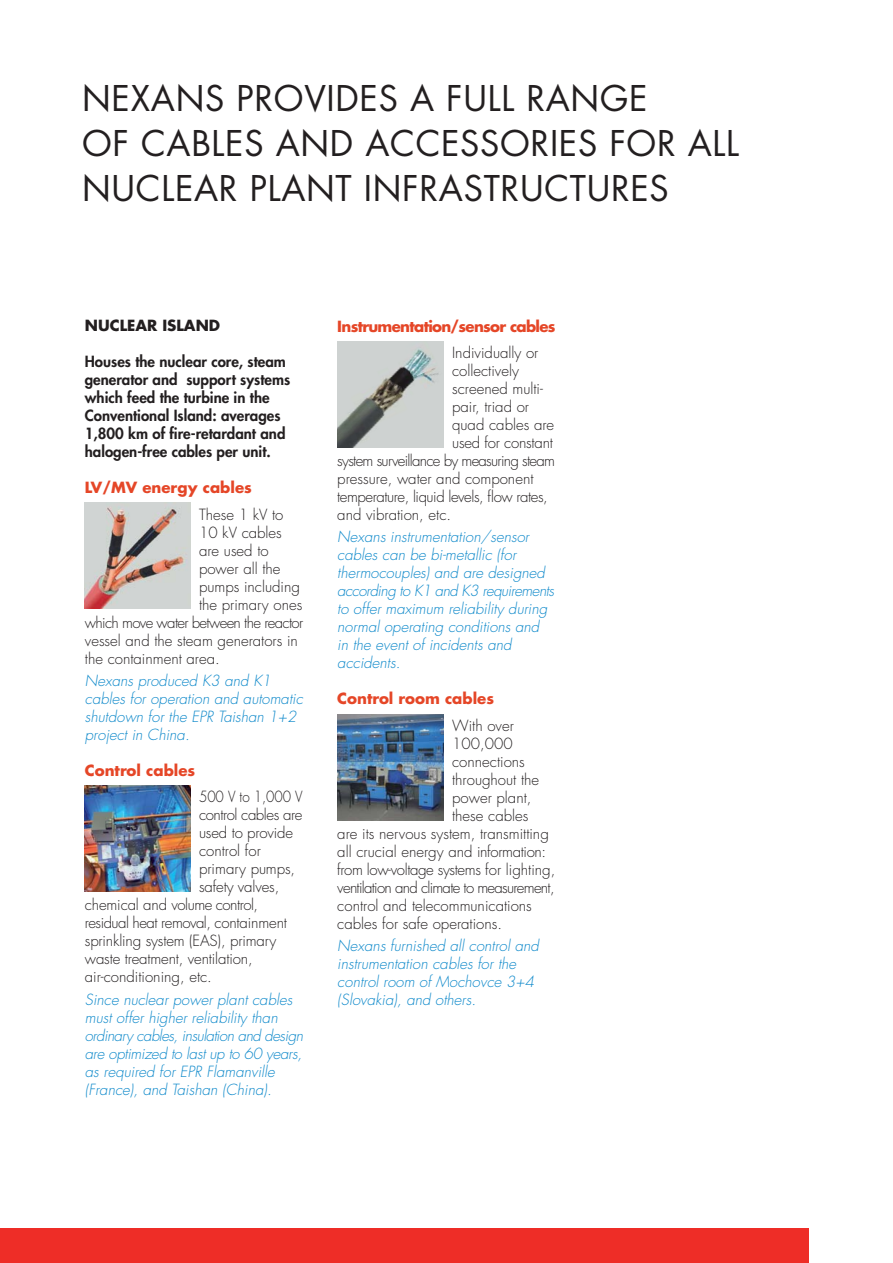
<style>
.page{position:relative;width:893px;height:1263px;background:#fff}
.page>*{position:absolute;margin:0;border:0;box-sizing:border-box;transform-origin:0 0}
.t1{font:34.5px/45px "Futura";letter-spacing:.02em;color:#231f20}
.t2{font:italic 300 15px/18px "Futura";color:#108acb}
.t3{font:300 15px "Futura";color:#231f20}
.t4{font:800 15px/18px "Futura";color:#231f20}
.t5{font:300 15px "Futura";letter-spacing:-.05em;color:#231f20}
.t6{font:300 15px "Futura";letter-spacing:-.035em;color:#231f20}
.t7{font:300 15px "Futura";letter-spacing:-.03em;color:#231f20}
.t8{font:700 15px "Futura";color:#e54627}
.t9{font:300 15px "Futura";letter-spacing:-.025em;color:#231f20}
.t10{font:300 15px "Futura";letter-spacing:-.045em;color:#231f20}
.t11{font:700 15px "Futura";letter-spacing:-.045em;color:#e54627}
.t12{font:700 15px "Futura";color:#231f20}
.t13{font:300 15px "Futura";color:#231f20;scale:.9 1}
</style>
<div class="page">
<div style="left:0;top:1229px;width:808px;height:34px;background:#ee2d27"></div>
<img style="left:84px;top:785px;width:106px;height:106px">
<img style="left:337px;top:341px;width:106px;height:106px">
<img style="left:337px;top:714px;width:106px;height:106px">
<img style="left:84px;top:502px;width:106px;height:106px">
<h1 class="t1" style="left:82px;top:79px;width:658px">NEXANS PROVIDES A FULL RANGE<br>OF CABLES AND ACCESSORIES FOR ALL<br>NUCLEAR PLANT INFRASTRUCTURES</h1>
<p class="t12" style="left:85px;top:319px;width:137px">NUCLEAR ISLAND</p>
<p class="t4" style="left:85px;top:354px;width:207px">Houses the nuclear core, steam generator and support systems which feed the turbine in the<br>Conventional Island: averages<br>1,800 km of fire-retardant and halogen-free cables per unit.</p>
<p class="t8" style="left:85px;top:481px;width:168px">LV/MV energy cables</p>
<p class="t3" style="left:199px;top:507px;width:86px">These 1 kV to</p>
<p class="t3" style="left:199px;top:525px;width:84px">10 kV cables</p>
<p class="t3" style="left:199px;top:543px;width:71px">are used to</p>
<p class="t3" style="left:199px;top:561px;width:83px">power all the</p>
<p class="t3" style="left:199px;top:579px;width:102px">pumps including</p>
<p class="t3" style="left:199px;top:597px;width:105px">the primary ones</p>
<p class="t10" style="left:85px;top:615px;width:220px">which move water between the reactor</p>
<p class="t3" style="left:85px;top:633px;width:214px">vessel and the steam generators in</p>
<p class="t3" style="left:85px;top:651px;width:136px">the containment area.</p>
<p class="t2" style="left:85px;top:673px;width:219px">Nexans produced K3 and K1 cables for operation and automatic shutdown for the EPR Taishan 1+2 project in China.</p>
<p class="t8" style="left:85px;top:763px;width:112px">Control cables</p>
<p class="t13" style="left:199px;top:790px;width:117px">500 V to 1,000 V</p>
<p class="t7" style="left:199px;top:808px;width:105px">control cables are</p>
<p class="t3" style="left:199px;top:826px;width:96px">used to provide</p>
<p class="t3" style="left:199px;top:844px;width:63px">control for</p>
<p class="t3" style="left:199px;top:862px;width:98px">primary pumps,</p>
<p class="t3" style="left:199px;top:880px;width:82px">safety valves,</p>
<p class="t6" style="left:85px;top:898px;width:175px">chemical and volume control,</p>
<p class="t6" style="left:85px;top:916px;width:204px">residual heat removal, containment</p>
<p class="t3" style="left:85px;top:934px;width:193px">sprinkling system (EAS), primary</p>
<p class="t3" style="left:85px;top:952px;width:169px">waste treatment, ventilation,</p>
<p class="t3" style="left:85px;top:970px;width:129px">air-conditioning, etc.</p>
<p class="t2" style="left:85px;top:991px;width:220px">Since nuclear power plant cables must offer higher reliability than ordinary cables, insulation and design are optimized to last up to 60 years, as required for EPR Flamanville (France), and Taishan (China).</p>
<p class="t11" style="left:337px;top:319px;width:220px">Instrumentation/sensor cables</p>
<p class="t3" style="left:452px;top:346px;width:88px">Individually or</p>
<p class="t3" style="left:452px;top:364px;width:68px">collectively</p>
<p class="t3" style="left:452px;top:382px;width:92px">screened multi-</p>
<p class="t3" style="left:452px;top:400px;width:78px">pair, triad or</p>
<p class="t3" style="left:452px;top:418px;width:104px">quad cables are</p>
<p class="t3" style="left:452px;top:436px;width:102px">used for constant</p>
<p class="t5" style="left:337px;top:454px;width:219px">system surveillance by measuring steam</p>
<p class="t3" style="left:337px;top:472px;width:198px">pressure, water and component</p>
<p class="t7" style="left:337px;top:490px;width:212px">temperature, liquid levels, flow rates,</p>
<p class="t3" style="left:337px;top:508px;width:115px">and vibration, etc.</p>
<p class="t2" style="left:337px;top:529px;width:218px">Nexans instrumentation/sensor cables can be bi-metallic (for thermocouples) and are designed according to K1 and K3 requirements to offer maximum reliability during normal operating conditions and<br>in the event of incidents and accidents.</p>
<p class="t8" style="left:337px;top:692px;width:158px">Control room cables</p>
<p class="t3" style="left:452px;top:718px;width:63px">With over</p>
<p class="t3" style="left:452px;top:736px;width:62px">100,000</p>
<p class="t3" style="left:452px;top:754px;width:74px">connections</p>
<p class="t3" style="left:452px;top:772px;width:88px">throughout the</p>
<p class="t3" style="left:452px;top:790px;width:81px">power plant,</p>
<p class="t3" style="left:452px;top:808px;width:78px">these cables</p>
<p class="t3" style="left:337px;top:826px;width:213px">are its nervous system, transmitting</p>
<p class="t3" style="left:337px;top:844px;width:210px">all crucial energy and information:</p>
<p class="t9" style="left:337px;top:862px;width:220px">from low-voltage systems for lighting,</p>
<p class="t5" style="left:337px;top:880px;width:219px">ventilation and climate to measurement,</p>
<p class="t3" style="left:337px;top:898px;width:196px">control and telecommunications</p>
<p class="t3" style="left:337px;top:916px;width:166px">cables for safe operations.</p>
<p class="t2" style="left:337px;top:938px;width:203px">Nexans furnished all control and instrumentation cables for the control room of Mochovce 3+4 (Slovakia), and others.</p>
</div>
